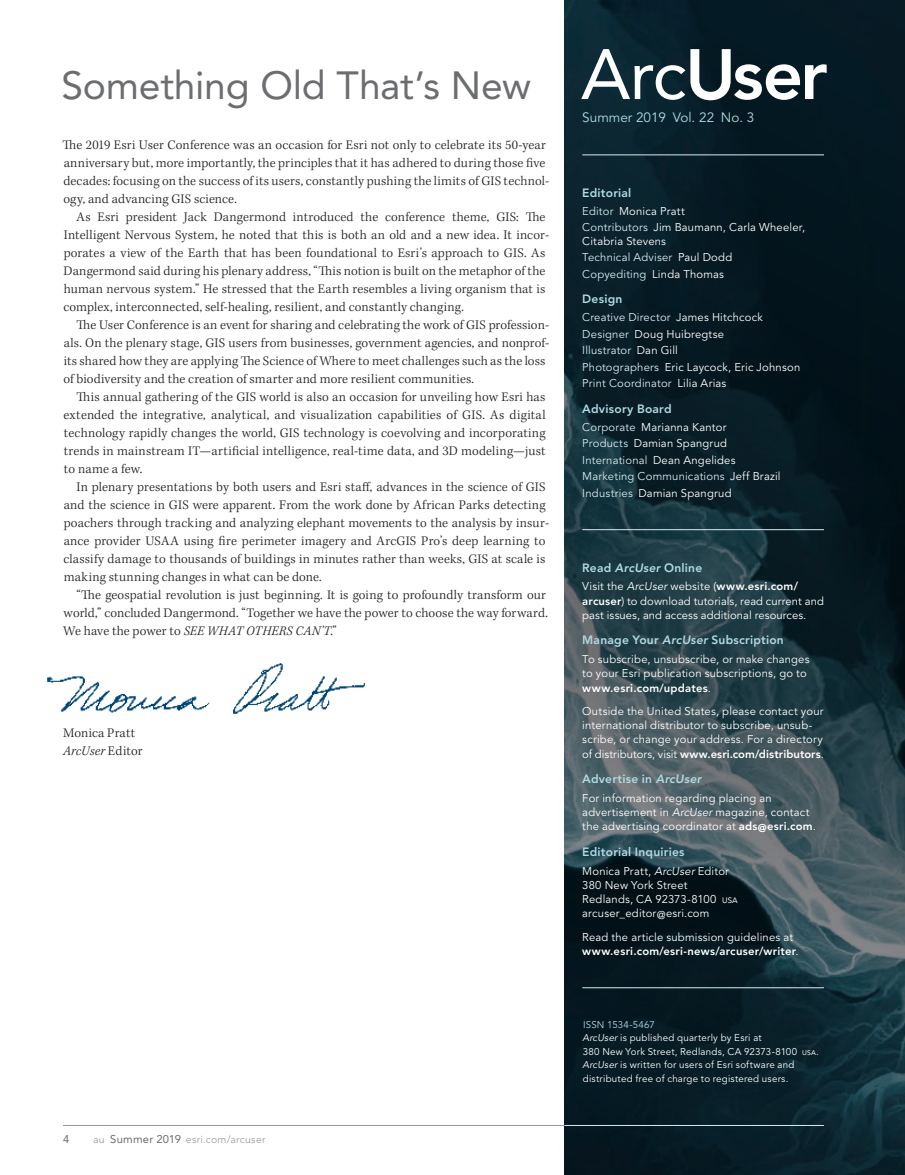
<style>
.page{position:relative;width:905px;height:1175px;background:#fff}
.page>*{position:absolute;margin:0;border:0;box-sizing:border-box;transform-origin:0 0}
.t1{font:800 70.5px "Avenir LT Std";color:#fff}
.Avenir_TOC_-_Title{font:39px "Avenir LT Std";letter-spacing:-.005em;color:#6c6d70}
.Kepler_Body_-_Justif{font:300 13.5px/18px "Kepler Std";letter-spacing:.01em;color:#231f20}
.t2{font:13.5px "Avenir LT Std";color:#b0dae3}
.Kepler_Body_-_Justif-2{font:italic 300 13.5px "Kepler Std";letter-spacing:.01em;color:#231f20}
.Avenir_Byline_-_Head{font:800 12px "Avenir LT Std";letter-spacing:.02em;color:#b0dae3}
.Avenir_Byline_-_Body{font:11.25px/14.2px "Avenir LT Std";letter-spacing:.015em;color:#fff}
.Avenir_Byline_-_Titl{font:11.25px/13.5px "Avenir LT Std";letter-spacing:.015em;color:#fff}
.Avenir_Byline_-_Titl-2{font:11.25px "Avenir LT Std";letter-spacing:.015em;color:#d6ebf0}
.t3{font:11.25px "Avenir LT Std";color:#6c6d70}
.t4{font:300 10.5px "Avenir LT Std";letter-spacing:.025em;color:#939598}
.t5{font:9.75px/13.5px "Avenir LT Std";letter-spacing:.02em;color:#fff}
.t6{font:9.75px "Avenir LT Std";letter-spacing:.015em;color:#b0dae3}
.s1{font-style:italic}
.s2{font-style:normal}
.s3{font-weight:400;font-size:11.25px;color:#6c6d70}
.s4{font-weight:400}
.s5{color:#d6ebf0}
.s6{color:#fff}
.s7{font-weight:800}
.s8{font-size:7.8px}
.s9{font-size:6.9px}
</style>
<div class="page">
<svg style="left:564px;top:0;width:340px;height:1174px;background:#162b34"></svg>
<hr style="left:564px;top:1125px;width:260px;height:1px;background:#d6ebf0">
<hr style="left:63px;top:1125px;width:501px;height:1px;background:#939598">
<img style="left:47px;top:663px;width:318px;height:51px">
<hr style="left:582px;top:529px;width:242px;height:1px;background:#d6ebf0">
<hr style="left:582px;top:154px;width:242px;height:1px;background:#d6ebf0">
<hr style="left:582px;top:987px;width:242px;height:1px;background:#d6ebf0">
<p class="Avenir_TOC_-_Title" style="left:62px;top:63px;width:471px">Something Old That’s New</p>
<p class="Kepler_Body_-_Justif" style="left:63px;top:136px;width:488px">The 2019 Esri User Conference was an occasion for Esri not only to celebrate its 50-year anniversary but, more importantly, the principles that it has adhered to during those five decades: focusing on the success of its users, constantly pushing the limits of GIS technol&shy;ogy, and advancing GIS science.</p>
<p class="Kepler_Body_-_Justif" style="left:63px;top:208px;width:487px;text-indent:13px">As Esri president Jack Dangermond introduced the conference theme, GIS: The Intelligent Nervous System, he noted that this is both an old and a new idea. It incor&shy;porates a view of the Earth that has been foundational to Esri’s approach to GIS. As Dangermond said during his plenary address, “This notion is built on the metaphor of the human nervous system.” He stressed that the Earth resembles a living organism that is complex, interconnected, self-healing, resilient, and constantly changing.</p>
<p class="Kepler_Body_-_Justif" style="left:63px;top:316px;width:487px;text-indent:13px">The User Conference is an event for sharing and celebrating the work of GIS profession&shy;als. On the plenary stage, GIS users from businesses, government agencies, and nonprof&shy;its shared how they are applying The Science of Where to meet challenges such as the loss of biodiversity and the creation of smarter and more resilient communities.</p>
<p class="Kepler_Body_-_Justif" style="left:63px;top:388px;width:483px;text-align:justify;text-indent:13px">This annual gathering of the GIS world is also an occasion for unveiling how Esri has extended the integrative, analytical, and visualization capabilities of GIS. As digital technology rapidly changes the world, GIS technology is coevolving and incorporating trends in mainstream IT—artificial intelligence, real-time data, and 3D modeling—just to name a few.</p>
<p class="Kepler_Body_-_Justif" style="left:63px;top:478px;width:487px;text-indent:13px">In plenary presentations by both users and Esri staff, advances in the science of GIS and the science in GIS were apparent. From the work done by African Parks detecting poachers through tracking and analyzing elephant movements to the analysis by insur&shy;ance provider USAA using fire perimeter imagery and ArcGIS Pro’s deep learning to classify damage to thousands of buildings in minutes rather than weeks, GIS at scale is making stunning changes in what can be done.</p>
<p class="Kepler_Body_-_Justif" style="left:63px;top:586px;width:486px;text-indent:13px">“The geospatial revolution is just beginning. It is going to profoundly transform our world,” concluded Dangermond. “Together we have the power to choose the way forward.<br>We have the power to <span class="s1">SEE WHAT OTHERS CAN’T</span>.”</p>
<p class="Kepler_Body_-_Justif" style="left:63px;top:724px;width:74px">Monica Pratt</p>
<p class="Kepler_Body_-_Justif-2" style="left:63px;top:742px;width:81px">ArcUser <span class="s2">Editor</span></p>
<p class="t3" style="left:63px;top:1133px;width:8px">4</p>
<p class="t4" style="left:93px;top:1133px;width:174px">au <span class="s3">Summer 2019</span> esri.com/arcuser</p>
<p class="t1" style="left:580px;top:33px;width:248px"><span class="s4">Arc</span>User</p>
<p class="t2" style="left:582px;top:110px;width:133px">Summer 2019 Vol. 22</p>
<p class="t2" style="left:721px;top:110px;width:35px">No. 3</p>
<p class="Avenir_Byline_-_Head" style="left:582px;top:185px;width:51px">Editorial</p>
<p class="Avenir_Byline_-_Titl" style="left:582px;top:204px;width:104px"><span class="s5">Editor</span> Monica Pratt</p>
<p class="Avenir_Byline_-_Titl" style="left:582px;top:221px;width:224px"><span class="s5">Contributors</span> Jim Baumann, Carla Wheeler,<br>Citabria Stevens</p>
<p class="Avenir_Byline_-_Titl-2" style="left:582px;top:251px;width:151px">Technical Adviser <span class="s6">Paul Dodd</span></p>
<p class="Avenir_Byline_-_Titl-2" style="left:582px;top:267px;width:143px">Copyediting <span class="s6">Linda Thomas</span></p>
<p class="Avenir_Byline_-_Head" style="left:582px;top:292px;width:42px">Design</p>
<p class="Avenir_Byline_-_Titl-2" style="left:582px;top:311px;width:182px">Creative Director <span class="s6">James Hitchcock</span></p>
<p class="Avenir_Byline_-_Titl" style="left:582px;top:327px;width:143px"><span class="s5">Designer</span> Doug Huibregtse</p>
<p class="Avenir_Byline_-_Titl-2" style="left:582px;top:344px;width:97px">Illustrator <span class="s6">Dan Gill</span></p>
<p class="Avenir_Byline_-_Titl" style="left:582px;top:360px;width:219px"><span class="s5">Photographers</span> Eric Laycock, Eric Johnson</p>
<p class="Avenir_Byline_-_Titl-2" style="left:582px;top:377px;width:145px">Print Coordinator <span class="s6">Lilia Arias</span></p>
<p class="Avenir_Byline_-_Head" style="left:582px;top:401px;width:91px">Advisory Board</p>
<p class="Avenir_Byline_-_Titl" style="left:582px;top:420px;width:146px"><span class="s5">Corporate</span> Marianna Kantor</p>
<p class="Avenir_Byline_-_Titl" style="left:582px;top:437px;width:146px"><span class="s5">Products</span> Damian Spangrud</p>
<p class="Avenir_Byline_-_Titl-2" style="left:582px;top:453px;width:155px">International <span class="s6">Dean Angelides</span></p>
<p class="Avenir_Byline_-_Titl-2" style="left:582px;top:470px;width:200px">Marketing Communications <span class="s6">Jeff Brazil</span></p>
<p class="Avenir_Byline_-_Titl" style="left:582px;top:486px;width:151px"><span class="s5">Industries</span> Damian Spangrud</p>
<p class="Avenir_Byline_-_Head" style="left:582px;top:560px;width:121px">Read <span class="s1">ArcUser</span> Online</p>
<p class="Avenir_Byline_-_Body" style="left:582px;top:579px;width:243px">Visit the <span class="s1">ArcUser</span> website (<span class="s7">www.esri.com/ arcuser</span>) to download tutorials, read current and past issues, and access additional resources.</p>
<p class="Avenir_Byline_-_Head" style="left:582px;top:633px;width:203px">Manage Your <span class="s1">ArcUser</span> Subscription</p>
<p class="Avenir_Byline_-_Body" style="left:582px;top:652px;width:229px">To subscribe, unsubscribe, or make changes to your Esri publication subscriptions, go to <span class="s7">www.esri.com/updates</span>.</p>
<p class="Avenir_Byline_-_Body" style="left:582px;top:704px;width:243px">Outside the United States, please contact your international distributor to subscribe, unsub&shy;scribe, or change your address. For a directory of distributors, visit <span class="s7">www.esri.com/distributors</span>.</p>
<p class="Avenir_Byline_-_Head" style="left:582px;top:772px;width:121px">Advertise in <span class="s1">ArcUser</span></p>
<p class="Avenir_Byline_-_Body" style="left:582px;top:791px;width:235px">For information regarding placing an advertisement in <span class="s1">ArcUser</span> magazine, contact the advertising coordinator at <span class="s7">ads@esri.com</span>.</p>
<p class="Avenir_Byline_-_Head" style="left:582px;top:844px;width:104px">Editorial Inquiries</p>
<p class="Avenir_Byline_-_Body" style="left:582px;top:864px;width:157px">Monica Pratt, <span class="s1">ArcUser</span> Editor<br>380 New York Street<br>Redlands, CA 92373-8100 <span class="s8">USA </span>arcuser_editor@esri.com</p>
<p class="Avenir_Byline_-_Body" style="left:582px;top:930px;width:218px">Read the article submission guidelines at <span class="s7">www.esri.com/esri-news/arcuser/writer</span>.</p>
<p class="t6" style="left:583px;top:1019px;width:73px">ISSN 1534-5467</p>
<p class="t5" style="left:582px;top:1031px;width:181px"><span class="s1">ArcUser</span> is published quarterly by Esri at</p>
<p class="t5" style="left:583px;top:1045px;width:237px">380 New York Street, Redlands, CA 92373-8100 <span class="s9">USA</span>.</p>
<p class="t5" style="left:582px;top:1058px;width:214px"><span class="s1">ArcUser</span> is written for users of Esri software and distributed free of charge to registered users.</p>
</div>
